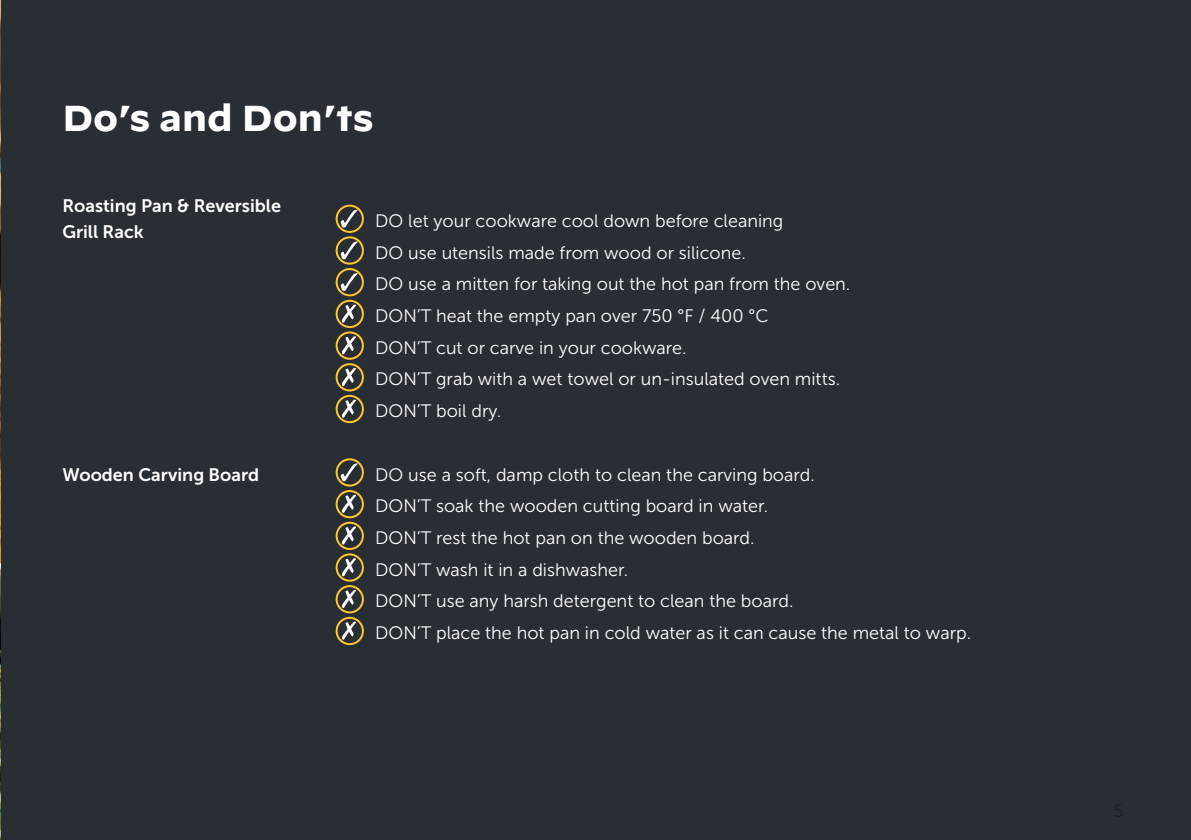
<style>
.page{position:relative;width:1191px;height:840px;background:#fff}
.page>*{position:absolute;margin:0;border:0;box-sizing:border-box;transform-origin:0 0}
.t1{font:700 36px "Decimal";color:#fff}
.t2{font:18px/31.6px "Museo Sans 300";color:#fff}
.t3{font:18px/26px "Museo Sans 700";color:#fff}
</style>
<div class="page">
<div style="left:0;top:0;width:1191px;height:839px;background:#292e35"></div>
<img style="left:0;top:0;width:1px;height:839px">
<div style="left:335px;top:204px;width:29px;height:29px;border:2px solid #fec630;border-radius:50%"></div>
<svg style="left:341px;top:209px;width:17px;height:18px"></svg>
<div style="left:335px;top:236px;width:29px;height:28px;border:2px solid #fec630;border-radius:50%"></div>
<svg style="left:341px;top:241px;width:17px;height:18px"></svg>
<div style="left:335px;top:268px;width:29px;height:28px;border:2px solid #fec630;border-radius:50%"></div>
<svg style="left:341px;top:273px;width:17px;height:18px"></svg>
<div style="left:335px;top:299px;width:29px;height:29px;border:2px solid #fec630;border-radius:50%"></div>
<svg style="left:342px;top:304px;width:14px;height:18px"></svg>
<div style="left:335px;top:331px;width:29px;height:28px;border:2px solid #fec630;border-radius:50%"></div>
<svg style="left:342px;top:336px;width:14px;height:18px"></svg>
<div style="left:335px;top:363px;width:29px;height:28px;border:2px solid #fec630;border-radius:50%"></div>
<svg style="left:342px;top:367px;width:14px;height:19px"></svg>
<div style="left:335px;top:394px;width:29px;height:29px;border:2px solid #fec630;border-radius:50%"></div>
<svg style="left:342px;top:399px;width:14px;height:18px"></svg>
<div style="left:335px;top:458px;width:29px;height:28px;border:2px solid #fec630;border-radius:50%"></div>
<svg style="left:341px;top:463px;width:17px;height:18px"></svg>
<div style="left:335px;top:489px;width:29px;height:29px;border:2px solid #fec630;border-radius:50%"></div>
<svg style="left:342px;top:494px;width:14px;height:18px"></svg>
<div style="left:335px;top:521px;width:29px;height:28px;border:2px solid #fec630;border-radius:50%"></div>
<svg style="left:342px;top:526px;width:14px;height:18px"></svg>
<div style="left:335px;top:553px;width:29px;height:28px;border:2px solid #fec630;border-radius:50%"></div>
<svg style="left:342px;top:557px;width:14px;height:19px"></svg>
<div style="left:335px;top:584px;width:29px;height:29px;border:2px solid #fec630;border-radius:50%"></div>
<svg style="left:342px;top:589px;width:14px;height:18px"></svg>
<div style="left:335px;top:616px;width:29px;height:28px;border:2px solid #fec630;border-radius:50%"></div>
<svg style="left:342px;top:621px;width:14px;height:18px"></svg>
<h1 class="t1" style="left:62px;top:97px;width:313px">Do’s and Don’ts</h1>
<p class="t3" style="left:62px;top:193px;width:220px">Roasting Pan &amp; Reversible<br>Grill Rack</p>
<p class="t3" style="left:62px;top:461px;width:198px">Wooden Carving Board</p>
<p class="t2" style="left:375px;top:205px;width:476px">DO let your cookware cool down before cleaning<br>DO use utensils made from wood or silicone.<br>DO use a mitten for taking out the hot pan from the oven.<br>DON’T heat the empty pan over 750 °F / 400 °C<br>DON’T cut or carve in your cookware.<br>DON’T grab with a wet towel or un-insulated oven mitts.<br>DON’T boil dry.</p>
<p class="t2" style="left:375px;top:458px;width:597px">DO use a soft, damp cloth to clean the carving board.<br>DON’T soak the wooden cutting board in water.<br>DON’T rest the hot pan on the wooden board.<br>DON’T wash it in a dishwasher.<br>DON’T use any harsh detergent to clean the board.<br>DON’T place the hot pan in cold water as it can cause the metal to warp.</p>
</div>
